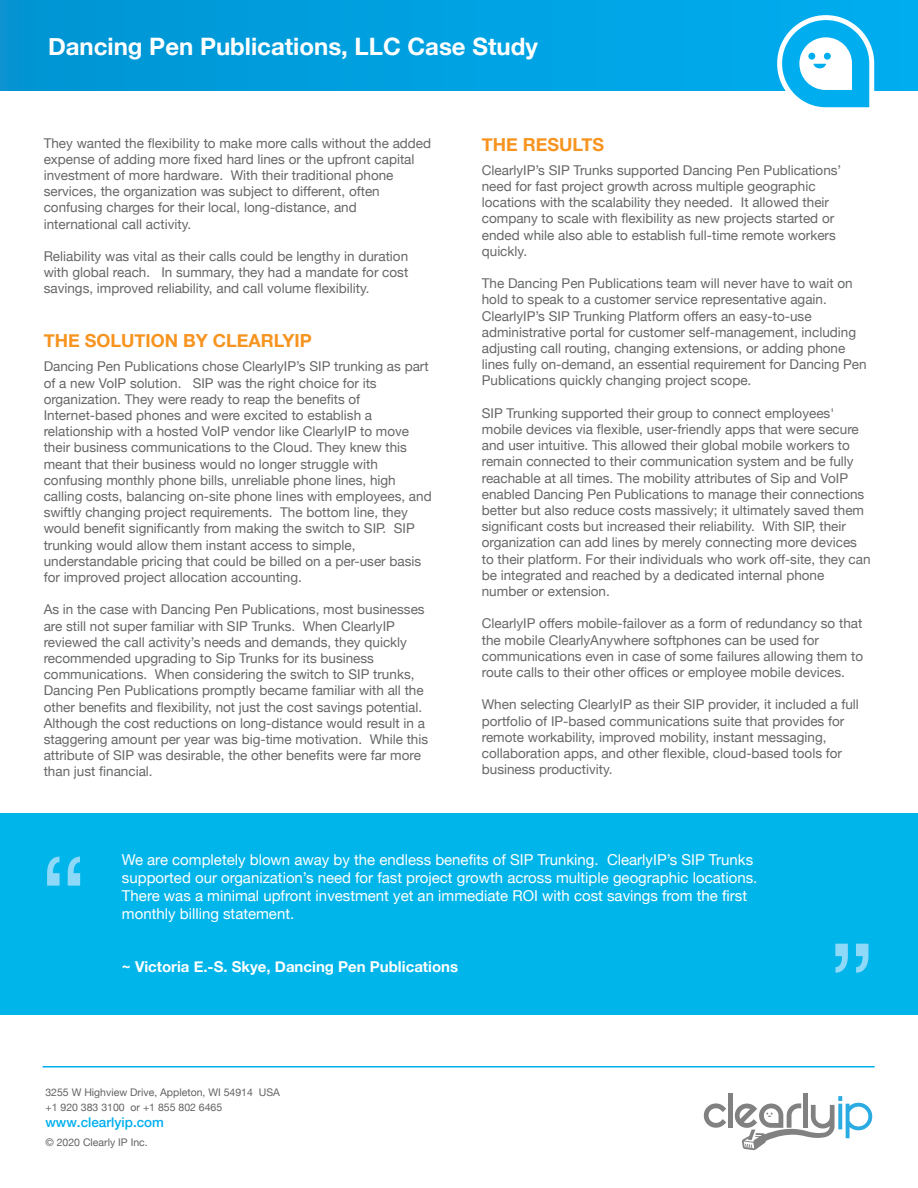
<style>
.page{position:relative;width:918px;height:1188px;background:#fff}
.page>*{position:absolute;margin:0;border:0;box-sizing:border-box;transform-origin:0 0}
.t1{font:112.5px "Helvetica Neue";color:#8ed8f8}
.t2{font:700 24px "Helvetica Neue";color:#fff}
.t3{font:700 18px "Helvetica Neue";color:#f79420}
.t4{font:15px/18px "Helvetica Neue";color:#fff}
.t5{font:700 15px "Helvetica Neue";color:#fff}
.t6{font:13.5px/16.2px "Helvetica Neue";color:#666767}
.t7{font:500 13.5px "Helvetica Neue";color:#00aeef}
.t8{font:10.5px/15px "Helvetica Neue";color:#636265}
</style>
<div class="page">
<div style="left:0;top:0;width:918px;height:91px;background:linear-gradient(to right,#0194d3,#00aef0)"></div>
<svg style="left:770px;top:8px;width:109px;height:100px"></svg>
<svg style="left:703px;top:1093px;width:170px;height:58px"></svg>
<hr style="left:43px;top:1066px;width:832px;height:2px;background:#00aeef">
<div style="left:0;top:813px;width:918px;height:202px;background:#00b5ea"></div>
<h2 class="t2" style="left:48px;top:27px;width:491px">Dancing Pen Publications, LLC Case Study</h2>
<p class="t6" style="left:44px;top:136px;width:389px">They wanted the flexibility to make more calls without the added expense of adding more fixed hard lines or the upfront capital investment of more hardware. With their traditional phone services, the organization was subject to different, often confusing charges for their local, long-distance, and international call activity.</p>
<p class="t6" style="left:44px;top:249px;width:366px;text-align:justify">Reliability was vital as their calls could be lengthy in duration with global reach. In summary, they had a mandate for cost savings, improved reliability, and call volume flexibility.</p>
<h3 class="t3" style="left:44px;top:327px;width:270px">THE SOLUTION BY CLEARLYIP</h3>
<p class="t6" style="left:44px;top:359px;width:390px">Dancing Pen Publications chose ClearlyIP’s SIP trunking as part of a new VoIP solution. SIP was the right choice for its organization. They were ready to reap the benefits of Internet-based phones and were excited to establish a relationship with a hosted VoIP vendor like ClearlyIP to move their business communications to the Cloud. They knew this meant that their business would no longer struggle with confusing monthly phone bills, unreliable phone lines, high calling costs, balancing on-site phone lines with employees, and swiftly changing project requirements. The bottom line, they would benefit significantly from making the switch to SIP. SIP trunking would allow them instant access to simple, understandable pricing that could be billed on a per-user basis for improved project allocation accounting.</p>
<p class="t6" style="left:44px;top:602px;width:386px">As in the case with Dancing Pen Publications, most businesses are still not super familiar with SIP Trunks. When ClearlyIP reviewed the call activity’s needs and demands, they quickly recommended upgrading to Sip Trunks for its business communications. When considering the switch to SIP trunks, Dancing Pen Publications promptly became familiar with all the other benefits and flexibility, not just the cost savings potential.<br>Although the cost reductions on long-distance would result in a staggering amount per year was big-time motivation. While this attribute of SIP was desirable, the other benefits were far more than just financial.</p>
<h3 class="t3" style="left:482px;top:130px;width:124px">THE RESULTS</h3>
<p class="t6" style="left:482px;top:163px;width:361px">ClearlyIP’s SIP Trunks supported Dancing Pen Publications’ need for fast project growth across multiple geographic locations with the scalability they needed. It allowed their company to scale with flexibility as new projects started or ended while also able to establish full-time remote workers quickly.</p>
<p class="t6" style="left:482px;top:276px;width:386px">The Dancing Pen Publications team will never have to wait on hold to speak to a customer service representative again.<br>ClearlyIP’s SIP Trunking Platform offers an easy-to-use administrative portal for customer self-management, including adjusting call routing, changing extensions, or adding phone lines fully on-demand, an essential requirement for Dancing Pen Publications quickly changing project scope.</p>
<p class="t6" style="left:482px;top:406px;width:390px">SIP Trunking supported their group to connect employees' mobile devices via flexible, user-friendly apps that were secure and user intuitive. This allowed their global mobile workers to remain connected to their communication system and be fully reachable at all times. The mobility attributes of Sip and VoIP enabled Dancing Pen Publications to manage their connections better but also reduce costs massively; it ultimately saved them significant costs but increased their reliability. With SIP, their organization can add lines by merely connecting more devices to their platform. For their individuals who work off-site, they can be integrated and reached by a dedicated internal phone number or extension.</p>
<p class="t6" style="left:482px;top:616px;width:383px">ClearlyIP offers mobile-failover as a form of redundancy so that the mobile ClearlyAnywhere softphones can be used for communications even in case of some failures allowing them to route calls to their other offices or employee mobile devices.</p>
<p class="t6" style="left:482px;top:697px;width:379px">When selecting ClearlyIP as their SIP provider, it included a full portfolio of IP-based communications suite that provides for remote workability, improved mobility, instant messaging, collaboration apps, and other flexible, cloud-based tools for business productivity.</p>
<h1 class="t1" style="left:40px;top:816px;width:49px">“</h1>
<p class="t4" style="left:122px;top:852px;width:637px">We are completely blown away by the endless benefits of SIP Trunking. ClearlyIP’s SIP Trunks supported our organization’s need for fast project growth across multiple geographic locations.<br>There was a minimal upfront investment yet an immediate ROI with cost savings from the first monthly billing statement.</p>
<p class="t5" style="left:122px;top:955px;width:338px">~ Victoria E.-S. Skye, Dancing Pen Publications</p>
<p class="t8" style="left:45px;top:1085px;width:236px">3255 W Highview Drive, Appleton, WI 54914 USA +1 920 383 3100 or +1 855 802 6465</p>
<p class="t7" style="left:45px;top:1112px;width:120px">www.clearlyip.com</p>
<p class="t8" style="left:45px;top:1135px;width:104px">© 2020 Clearly IP Inc.</p>
<h1 class="t1" style="left:828px;top:903px;width:49px">”</h1>
</div>
